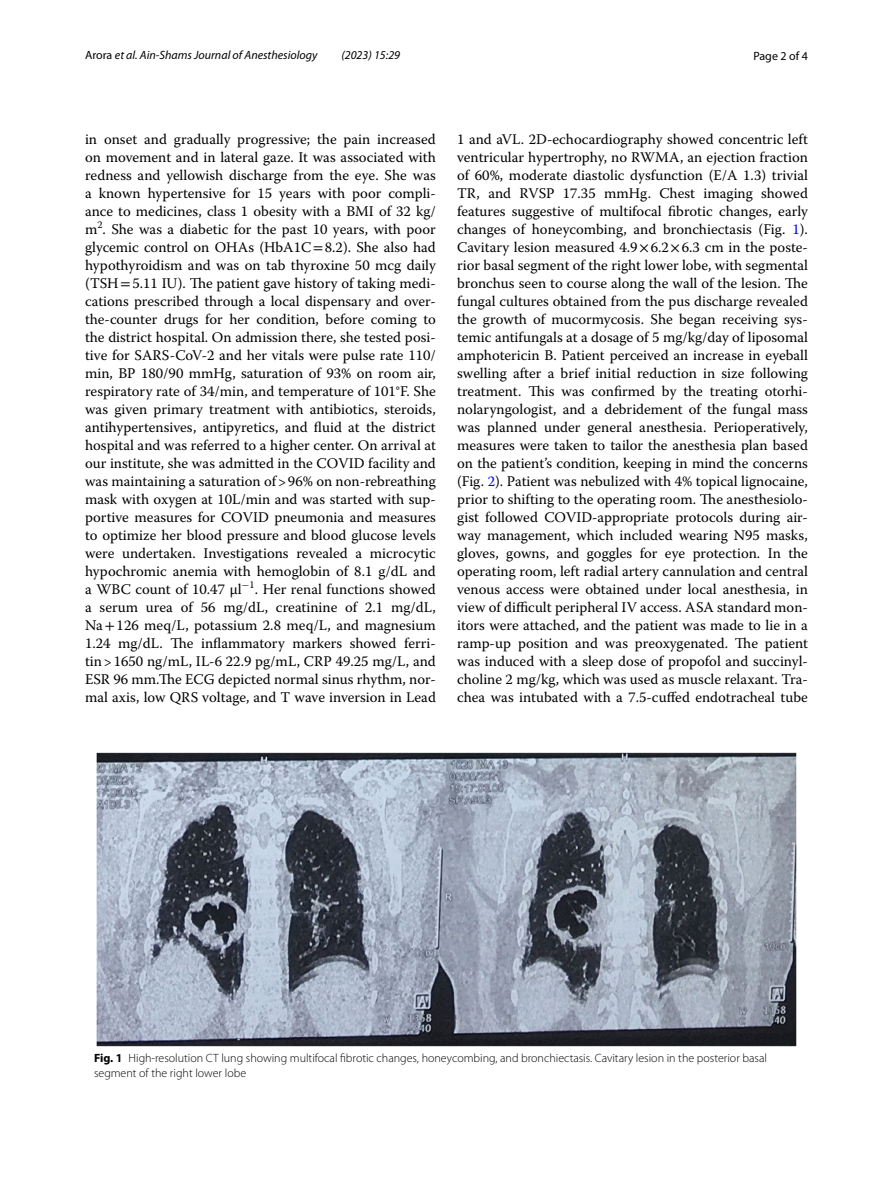
<style>
.page{position:relative;width:893px;height:1187px;background:#fff}
.page>*{position:absolute;margin:0;border:0;box-sizing:border-box;transform-origin:0 0}
.t1{font:14.7px/18px "Warnock Pro";color:#000;text-align:justify}
.t2{font:300 12px/15px "Myriad Pro";color:#000}
.t3{font:italic 12px "Myriad Pro";color:#000}
.t4{font:12px "Myriad Pro";color:#000}
.s1{font-style:normal}
.s2{font-family:"STIX"}
.s3{color:#00f}
.s4{font-weight:700}
</style>
<div class="page">
<img style="left:96px;top:752px;width:701px;height:294px">
<p class="t3" style="left:85px;top:48px;width:234px"><span class="s1">Arora</span> et al. Ain-Shams Journal of Anesthesiology</p>
<p class="t3" style="left:341px;top:48px;width:60px">(2023) 15:29</p>
<p class="t4" style="left:753px;top:48px;width:56px">Page 2 of 4</p>
<p class="t1" style="left:85px;top:130px;width:352px">in onset and gradually progressive; the pain increased on movement and in lateral gaze. It was associated with redness and yellowish discharge from the eye. She was a known hypertensive for 15 years with poor compli&shy;ance to medicines, class 1 obesity with a BMI of 32 kg/ m<sup>2</sup>. She was a diabetic for the past 10 years, with poor glycemic control on OHAs (HbA1C<span class="s2">=</span>8.2). She also had hypothyroidism and was on tab thyroxine 50 mcg daily (TSH<span class="s2">=</span>5.11 IU). The patient gave history of taking medi&shy;cations prescribed through a local dispensary and over&shy;the-counter drugs for her condition, before coming to the district hospital. On admission there, she tested posi&shy;tive for SARS-CoV-2 and her vitals were pulse rate 110/ min, BP 180/90 mmHg, saturation of 93% on room air, respiratory rate of 34/min, and temperature of 101°F. She was given primary treatment with antibiotics, steroids, antihypertensives, antipyretics, and fluid at the district hospital and was referred to a higher center. On arrival at our institute, she was admitted in the COVID facility and was maintaining a saturation of&gt;96% on non-rebreathing mask with oxygen at 10L/min and was started with sup&shy;portive measures for COVID pneumonia and measures to optimize her blood pressure and blood glucose levels were undertaken. Investigations revealed a microcytic hypochromic anemia with hemoglobin of 8.1 g/dL and a WBC count of 10.47 μl<sup>−</sup><sup>1</sup>. Her renal functions showed a serum urea of 56 mg/dL, creatinine of 2.1 mg/dL, Na<span class="s2">+</span>126 meq/L, potassium 2.8 meq/L, and magnesium 1.24 mg/dL. The inflammatory markers showed ferri&shy;tin&gt;1650 ng/mL, IL-6 22.9 pg/mL, CRP 49.25 mg/L, and ESR 96 mm.The ECG depicted normal sinus rhythm, nor&shy;mal axis, low QRS voltage, and T wave inversion in Lead</p>
<p class="t1" style="left:457px;top:130px;width:352px">1 and aVL. 2D-echocardiography showed concentric left ventricular hypertrophy, no RWMA, an ejection fraction of 60%, moderate diastolic dysfunction (E/A 1.3) trivial TR, and RVSP 17.35 mmHg. Chest imaging showed features suggestive of multifocal fibrotic changes, early changes of honeycombing, and bronchiectasis (Fig. <span class="s3">1</span>).<br>Cavitary lesion measured 4.9<span class="s2">×</span>6.2<span class="s2">×</span>6.3 cm in the poste&shy;rior basal segment of the right lower lobe, with segmental bronchus seen to course along the wall of the lesion. The fungal cultures obtained from the pus discharge revealed the growth of mucormycosis. She began receiving sys&shy;temic antifungals at a dosage of 5 mg/kg/day of liposomal amphotericin B. Patient perceived an increase in eyeball swelling after a brief initial reduction in size following treatment. This was confirmed by the treating otorhi&shy;nolaryngologist, and a debridement of the fungal mass was planned under general anesthesia. Perioperatively, measures were taken to tailor the anesthesia plan based on the patient’s condition, keeping in mind the concerns (Fig. <span class="s3">2</span>). Patient was nebulized with 4% topical lignocaine, prior to shifting to the operating room. The anesthesiolo&shy;gist followed COVID-appropriate protocols during air&shy;way management, which included wearing N95 masks, gloves, gowns, and goggles for eye protection. In the operating room, left radial artery cannulation and central venous access were obtained under local anesthesia, in view of difficult peripheral IV access. ASA standard mon&shy;itors were attached, and the patient was made to lie in a ramp-up position and was preoxygenated. The patient was induced with a sleep dose of propofol and succinyl&shy;choline 2 mg/kg, which was used as muscle relaxant. Tra&shy;chea was intubated with a 7.5-cuffed endotracheal tube</p>
<p class="t2" style="left:94px;top:1050px;width:674px"><span class="s4">Fig. 1</span> High-resolution CT lung showing multifocal fibrotic changes, honeycombing, and bronchiectasis. Cavitary lesion in the posterior basal segment of the right lower lobe</p>
</div>
